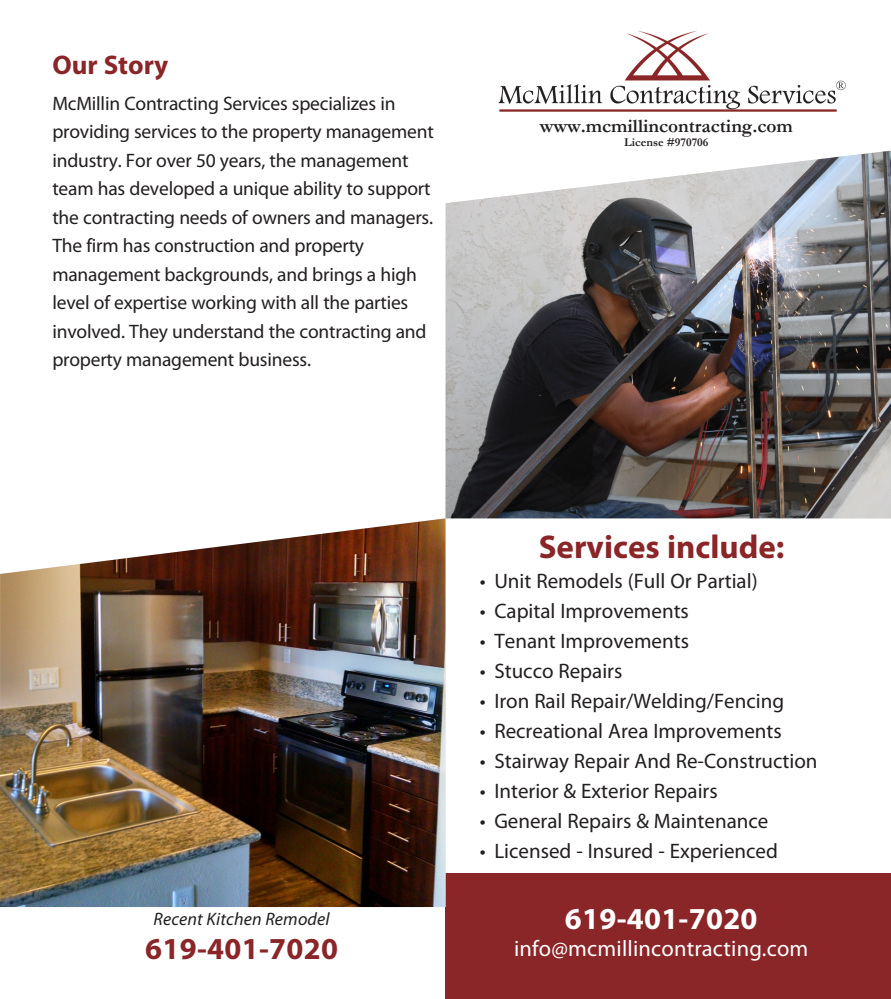
<style>
.page{position:relative;width:891px;height:999px;background:#fff}
.page>*{position:absolute;margin:0;border:0;box-sizing:border-box;transform-origin:0 0}
.t1{font:700 33px "Myriad Pro";color:#8a2528}
.t2{font:700 30.6px "Myriad Pro";letter-spacing:.01em;color:#fff}
.t3{font:700 30.6px "Myriad Pro";letter-spacing:.01em;color:#8a2528}
.t4{font:700 27px "Myriad Pro";color:#8a2528}
.t5{font:22.5px "Myriad Pro";letter-spacing:.01em;color:#fff}
.t6{font:21px "Myriad Pro";color:#231f20}
.t7{font:19.5px/28.5px "Myriad Pro";letter-spacing:-.01em;color:#231f20}
.t8{font:700 19.35px "Garamond";color:#231f20}
.t9{font:italic 18px "Myriad Pro";letter-spacing:.01em;color:#231f20}
.t10{font:700 12px "Garamond";color:#231f20}
</style>
<div class="page">
<div style="left:446px;top:873px;width:445px;height:126px;background:#8a2528"></div>
<img style="left:498px;top:30px;width:348px;height:82px">
<img style="left:446px;top:151px;width:445px;height:367px">
<img style="left:0;top:518px;width:445px;height:389px">
<p class="t4" style="left:52px;top:50px;width:117px">Our Story</p>
<p class="t7" style="left:52px;top:89px;width:383px">McMillin Contracting Services specializes in providing services to the property management industry. For over 50 years, the management team has developed a unique ability to support the contracting needs of owners and managers.<br>The firm has construction and property management backgrounds, and brings a high level of expertise working with all the parties involved. They understand the contracting and property management business.</p>
<p class="t8" style="left:540px;top:114px;width:254px">www.mcmillincontracting.com</p>
<p class="t10" style="left:624px;top:135px;width:86px">License #970706</p>
<p class="t9" style="left:154px;top:909px;width:178px">Recent Kitchen Remodel</p>
<p class="t3" style="left:145px;top:931px;width:194px">619-401-7020</p>
<p class="t1" style="left:539px;top:529px;width:247px">Services include:</p>
<p class="t6" style="left:480px;top:570px;width:279px">• Unit Remodels (Full Or Partial)</p>
<p class="t6" style="left:480px;top:600px;width:211px">• Capital Improvements</p>
<p class="t6" style="left:480px;top:630px;width:211px">• Tenant Improvements</p>
<p class="t6" style="left:480px;top:660px;width:144px">• Stucco Repairs</p>
<p class="t6" style="left:480px;top:690px;width:306px">• Iron Rail Repair/Welding/Fencing</p>
<p class="t6" style="left:480px;top:720px;width:303px">• Recreational Area Improvements</p>
<p class="t6" style="left:480px;top:750px;width:339px">• Stairway Repair And Re-Construction</p>
<p class="t6" style="left:480px;top:780px;width:239px">• Interior &amp; Exterior Repairs</p>
<p class="t6" style="left:480px;top:810px;width:290px">• General Repairs &amp; Maintenance</p>
<p class="t6" style="left:480px;top:840px;width:300px">• Licensed - Insured - Experienced</p>
<p class="t2" style="left:565px;top:901px;width:194px">619-401-7020</p>
<p class="t5" style="left:514px;top:936px;width:296px">info@mcmillincontracting.com</p>
</div>
